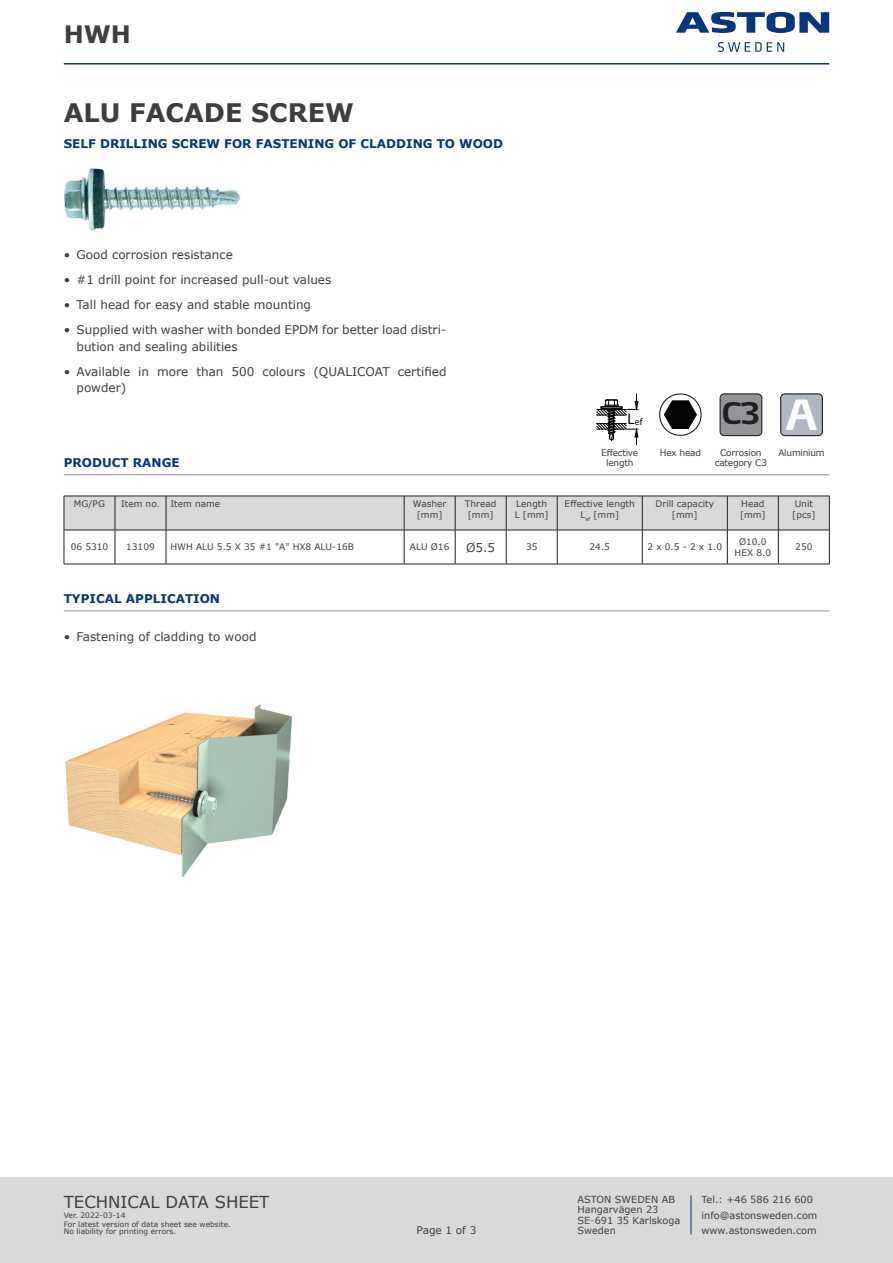
<style>
.page{position:relative;width:893px;height:1263px;background:#fff}
.page>*{position:absolute;margin:0;border:0;box-sizing:border-box;transform-origin:0 0}
.t1{font:700 41.25px "Yara Max LF";color:#fff}
.t2{font:700 29.4px "Yara Max LF";color:#231f20}
.ps_Produktnavn{font:700 25.5px "Verdana";color:#3e3e3f}
.ps_Produkt_brand{font:700 24px "Verdana";color:#3e3e3f}
.t3{font:16.5px "Verdana";color:#3e3e3f}
.pt_Centreret{font:12px/16.5px "Verdana";color:#3e3e3f}
.ps_Anvendelse{font:700 12px "Verdana";color:#08357c}
.ps_Afsnit{font:700 12px "Verdana";color:#08357c}
.t4{font:10.5px "Verdana";color:#3e3e3f}
.t5{font:9.75px/10.5px "Verdana";color:#3e3e3f}
.t6{font:9.6px "Myriad Pro";color:#000}
.pt_Centreret_-_6pkt{font:9px "Verdana";color:#3e3e3f}
.ps_Ikontekst{font:9px/10.5px "Verdana";letter-spacing:-.025em;color:#3e3e3f;text-align:center}
.pt_Venstre_-_6pkt{font:9px "Verdana";color:#3e3e3f}
.t7{font:7.5px "Verdana";color:#3e3e3f}
.s1{font-size:15.3px}
</style>
<div class="page">
<div style="left:0;top:1178px;width:893px;height:85px;background:#d9d9d9"></div>
<img style="left:64px;top:168px;width:177px;height:63px">
<img style="left:65px;top:704px;width:227px;height:173px">
<hr style="left:691px;top:1195px;width:1px;height:39px;background:#08357c">
<hr style="left:64px;top:63px;width:765px;height:2px;background:#08357c">
<svg style="left:676px;top:12px;width:153px;height:21px"></svg>
<svg style="left:718px;top:42px;width:66px;height:10px"></svg>
<div style="left:720px;top:394px;width:42px;height:42px;background:#939598;border-radius:4px"></div>
<div style="left:720px;top:393px;width:42px;height:43px;border:1px solid #231f20;border-radius:4px"></div>
<div style="left:781px;top:394px;width:41px;height:42px;background:#b0b7c1;border-radius:4px"></div>
<div style="left:780px;top:393px;width:43px;height:43px;border:1px solid #231f20;border-radius:4px"></div>
<svg style="left:660px;top:394px;width:41px;height:41px"></svg>
<div style="left:659px;top:393px;width:43px;height:43px;border:1px solid #231f20;border-radius:50%"></div>
<svg style="left:664px;top:400px;width:33px;height:29px"></svg>
<svg style="left:596px;top:394px;width:43px;height:51px"></svg>
<div style="left:65px;top:497px;width:764px;height:33px;background:#d9d9d9"></div>
<hr style="left:506px;top:496px;width:1px;height:34px;background:#231f20">
<hr style="left:557px;top:496px;width:1px;height:34px;background:#231f20">
<hr style="left:642px;top:496px;width:1px;height:34px;background:#231f20">
<hr style="left:727px;top:496px;width:1px;height:34px;background:#231f20">
<hr style="left:557px;top:530px;width:1px;height:34px;background:#231f20">
<hr style="left:642px;top:530px;width:1px;height:34px;background:#231f20">
<hr style="left:778px;top:496px;width:1px;height:34px;background:#231f20">
<hr style="left:727px;top:530px;width:1px;height:34px;background:#231f20">
<hr style="left:778px;top:530px;width:1px;height:34px;background:#231f20">
<hr style="left:506px;top:530px;width:1px;height:34px;background:#231f20">
<hr style="left:166px;top:530px;width:1px;height:34px;background:#231f20">
<hr style="left:404px;top:530px;width:1px;height:34px;background:#231f20">
<hr style="left:455px;top:530px;width:1px;height:34px;background:#231f20">
<hr style="left:64px;top:496px;width:51px;height:1px;background:#231f20">
<hr style="left:64px;top:496px;width:1px;height:34px;background:#231f20">
<hr style="left:115px;top:496px;width:51px;height:1px;background:#231f20">
<hr style="left:115px;top:496px;width:1px;height:34px;background:#231f20">
<hr style="left:404px;top:496px;width:51px;height:1px;background:#231f20">
<hr style="left:455px;top:496px;width:51px;height:1px;background:#231f20">
<hr style="left:506px;top:496px;width:51px;height:1px;background:#231f20">
<hr style="left:557px;top:496px;width:85px;height:1px;background:#231f20">
<hr style="left:642px;top:496px;width:85px;height:1px;background:#231f20">
<hr style="left:727px;top:496px;width:51px;height:1px;background:#231f20">
<hr style="left:778px;top:496px;width:52px;height:1px;background:#231f20">
<hr style="left:829px;top:496px;width:1px;height:34px;background:#231f20">
<hr style="left:64px;top:530px;width:51px;height:1px;background:#231f20">
<hr style="left:115px;top:530px;width:51px;height:1px;background:#231f20">
<hr style="left:404px;top:530px;width:51px;height:1px;background:#231f20">
<hr style="left:455px;top:530px;width:51px;height:1px;background:#231f20">
<hr style="left:506px;top:530px;width:51px;height:1px;background:#231f20">
<hr style="left:557px;top:530px;width:85px;height:1px;background:#231f20">
<hr style="left:642px;top:530px;width:85px;height:1px;background:#231f20">
<hr style="left:727px;top:530px;width:51px;height:1px;background:#231f20">
<hr style="left:778px;top:530px;width:52px;height:1px;background:#231f20">
<hr style="left:64px;top:530px;width:1px;height:34px;background:#231f20">
<hr style="left:115px;top:530px;width:1px;height:34px;background:#231f20">
<hr style="left:829px;top:530px;width:1px;height:34px;background:#231f20">
<hr style="left:64px;top:564px;width:51px;height:1px;background:#231f20">
<hr style="left:115px;top:564px;width:51px;height:1px;background:#231f20">
<hr style="left:166px;top:564px;width:238px;height:1px;background:#231f20">
<hr style="left:404px;top:564px;width:51px;height:1px;background:#231f20">
<hr style="left:455px;top:564px;width:51px;height:1px;background:#231f20">
<hr style="left:506px;top:564px;width:51px;height:1px;background:#231f20">
<hr style="left:557px;top:564px;width:85px;height:1px;background:#231f20">
<hr style="left:642px;top:564px;width:85px;height:1px;background:#231f20">
<hr style="left:727px;top:564px;width:51px;height:1px;background:#231f20">
<hr style="left:778px;top:564px;width:52px;height:1px;background:#231f20">
<hr style="left:166px;top:496px;width:238px;height:1px;background:#231f20">
<hr style="left:166px;top:496px;width:1px;height:34px;background:#231f20">
<hr style="left:404px;top:496px;width:1px;height:34px;background:#231f20">
<hr style="left:455px;top:496px;width:1px;height:34px;background:#231f20">
<hr style="left:166px;top:530px;width:238px;height:1px;background:#231f20">
<hr style="left:64px;top:474px;width:765px;height:1px;background:#939598">
<hr style="left:64px;top:610px;width:765px;height:1px;background:#939598">
<p class="ps_Produkt_brand" style="left:64px;top:17px;width:69px">HWH</p>
<p class="ps_Produktnavn" style="left:64px;top:94px;width:292px">ALU FACADE SCREW</p>
<p class="ps_Anvendelse" style="left:64px;top:135px;width:441px">SELF DRILLING SCREW FOR FASTENING OF CLADDING TO WOOD</p>
<p class="pt_Centreret" style="left:64px;top:246px;width:171px">• Good corrosion resistance</p>
<p class="pt_Centreret" style="left:64px;top:271px;width:269px">• #1 drill point for increased pull-out values</p>
<p class="pt_Centreret" style="left:64px;top:296px;width:249px">• Tall head for easy and stable mounting</p>
<p class="pt_Centreret" style="left:77px;top:321px;width:371px;text-indent:-13px">• Supplied with washer with bonded EPDM for better load distri&shy;bution and sealing abilities</p>
<p class="pt_Centreret" style="left:77px;top:363px;width:371px;text-indent:-13px">• Available in more than 500 colours (QUALICOAT certified powder)</p>
<p class="ps_Afsnit" style="left:64px;top:454px;width:117px">PRODUCT RANGE</p>
<p class="pt_Centreret_-_6pkt" style="left:74px;top:498px;width:33px">MG/PG</p>
<p class="pt_Centreret_-_6pkt" style="left:121px;top:498px;width:40px">Item no.</p>
<p class="pt_Venstre_-_6pkt" style="left:170px;top:498px;width:51px">Item name</p>
<p class="pt_Centreret_-_6pkt" style="left:413px;top:498px;width:35px">Washer</p>
<p class="pt_Centreret_-_6pkt" style="left:417px;top:508px;width:27px">[mm]</p>
<p class="pt_Centreret_-_6pkt" style="left:465px;top:498px;width:33px">Thread</p>
<p class="pt_Centreret_-_6pkt" style="left:468px;top:508px;width:27px">[mm]</p>
<p class="pt_Centreret_-_6pkt" style="left:516px;top:498px;width:32px">Length</p>
<p class="pt_Centreret_-_6pkt" style="left:515px;top:508px;width:35px">L [mm]</p>
<p class="t6" style="left:628px;top:416px;width:16px"><span class="s1">L</span>ef</p>
<p class="ps_Ikontekst" style="left:601px;top:447px;width:39px">Effective length</p>
<p class="pt_Centreret_-_6pkt" style="left:565px;top:498px;width:72px">Effective length</p>
<p class="pt_Centreret_-_6pkt" style="left:580px;top:508px;width:40px">L<sub>ef</sub> [mm]</p>
<p class="ps_Ikontekst" style="left:660px;top:447px;width:43px">Hex head</p>
<p class="t2" style="left:722px;top:395px;width:40px">C3</p>
<p class="ps_Ikontekst" style="left:715px;top:447px;width:54px">Corrosion category C3</p>
<p class="t1" style="left:785px;top:389px;width:34px">A</p>
<p class="ps_Ikontekst" style="left:778px;top:447px;width:48px">Aluminium</p>
<p class="pt_Centreret_-_6pkt" style="left:656px;top:498px;width:60px">Drill capacity</p>
<p class="pt_Centreret_-_6pkt" style="left:672px;top:508px;width:27px">[mm]</p>
<p class="pt_Centreret_-_6pkt" style="left:741px;top:498px;width:25px">Head</p>
<p class="pt_Centreret_-_6pkt" style="left:740px;top:508px;width:27px">[mm]</p>
<p class="pt_Centreret_-_6pkt" style="left:795px;top:498px;width:20px">Unit</p>
<p class="pt_Centreret_-_6pkt" style="left:792px;top:508px;width:25px">[pcs]</p>
<p class="pt_Centreret_-_6pkt" style="left:71px;top:541px;width:39px">06 5310</p>
<p class="pt_Centreret_-_6pkt" style="left:126px;top:541px;width:30px">13109</p>
<p class="pt_Venstre_-_6pkt" style="left:170px;top:541px;width:185px">HWH ALU 5.5 X 35 #1 "A" HX8 ALU-16B</p>
<p class="pt_Centreret_-_6pkt" style="left:410px;top:541px;width:41px">ALU Ø16</p>
<p class="pt_Centreret" style="left:466px;top:539px;width:31px">Ø5.5</p>
<p class="pt_Centreret_-_6pkt" style="left:526px;top:541px;width:13px">35</p>
<p class="pt_Centreret_-_6pkt" style="left:589px;top:541px;width:22px">24.5</p>
<p class="pt_Centreret_-_6pkt" style="left:647px;top:541px;width:76px">2 x 0.5 - 2 x 1.0</p>
<p class="pt_Centreret_-_6pkt" style="left:739px;top:536px;width:29px">Ø10.0</p>
<p class="pt_Centreret_-_6pkt" style="left:735px;top:546px;width:38px">HEX 8.0</p>
<p class="ps_Afsnit" style="left:64px;top:590px;width:158px">TYPICAL APPLICATION</p>
<p class="pt_Centreret" style="left:64px;top:628px;width:194px">• Fastening of cladding to wood</p>
<p class="pt_Centreret_-_6pkt" style="left:795px;top:541px;width:19px">250</p>
<h3 class="t3" style="left:64px;top:1191px;width:207px">TECHNICAL DATA SHEET</h3>
<p class="t7" style="left:64px;top:1226px;width:114px">No liability for printing errors.</p>
<p class="t7" style="left:64px;top:1210px;width:63px">Ver. 2022-03-14</p>
<p class="t7" style="left:64px;top:1218px;width:169px">For latest version of data sheet see website.</p>
<p class="t4" style="left:417px;top:1223px;width:61px">Page 1 of 3</p>
<p class="t5" style="left:577px;top:1194px;width:104px">ASTON SWEDEN AB<br>Hangarvägen 23<br>SE-691 35 Karlskoga<br>Sweden</p>
<p class="t5" style="left:702px;top:1191px;width:117px;line-height:15.8px">Tel.: +46 586 216 600 info@astonsweden.com www.astonsweden.com</p>
</div>
